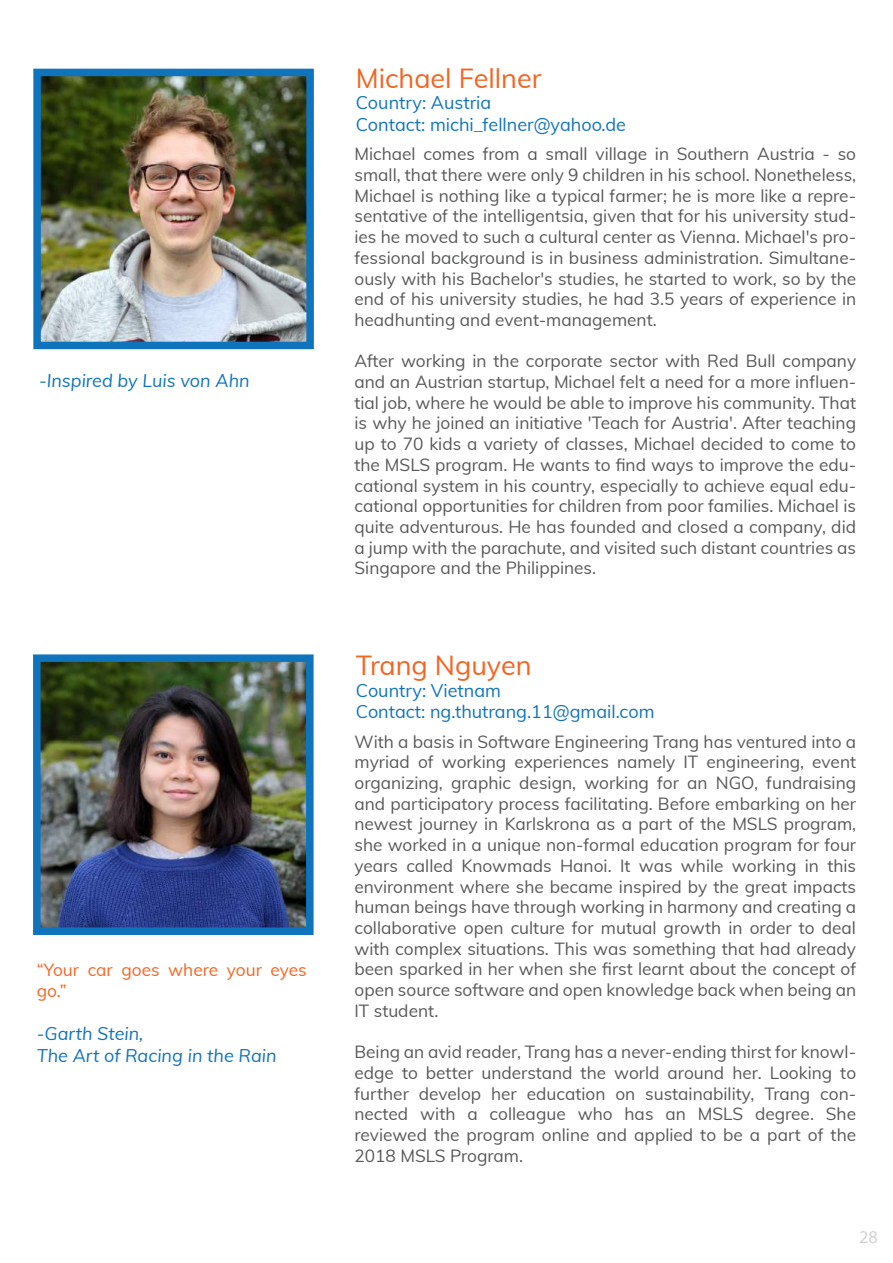
<style>
.page{position:relative;width:893px;height:1263px;background:#fff}
.page>*{position:absolute;margin:0;border:0;box-sizing:border-box;transform-origin:0 0}
.t1{font:27px "Muli";color:#f36421}
.t2{font:18px/21.6px "Muli";color:#1074bc}
.t3{font:italic 18px/21.6px "Muli";color:#1074bc}
.t4{font:18px "Myriad Pro";color:#d1d2d4}
.t5{font:17.25px/20.7px "Muli";color:#57585a;text-align:justify}
.t6{font:17.25px/20.7px "Muli";color:#f26524}
</style>
<div class="page">
<img style="left:42px;top:663px;width:263px;height:263px">
<img style="left:42px;top:78px;width:263px;height:262px">
<div style="left:33px;top:69px;width:281px;height:280px;border:8px solid #1074bc"></div>
<div style="left:33px;top:654px;width:281px;height:281px;border:8px solid #1074bc"></div>
<p class="t3" style="left:39px;top:369px;width:212px">-Inspired by Luis von Ahn</p>
<p class="t6" style="left:37px;top:959px;width:271px">“Your car goes where your eyes go.”</p>
<p class="t3" style="left:37px;top:1022px;width:241px">-Garth Stein,<br>The Art of Racing in the Rain</p>
<h1 class="t1" style="left:356px;top:58px;width:187px">Michael Fellner</h1>
<p class="t2" style="left:356px;top:91px;width:272px">Country: Austria<br>Contact: michi_fellner@yahoo.de</p>
<p class="t5" style="left:354px;top:143px;width:503px">Michael comes from a small village in Southern Austria - so small, that there were only 9 children in his school. Nonetheless, Michael is nothing like a typical farmer; he is more like a repre&shy;sentative of the intelligentsia, given that for his university stud&shy;ies he moved to such a cultural center as Vienna. Michael's pro&shy;fessional background is in business administration. Simultane&shy;ously with his Bachelor's studies, he started to work, so by the end of his university studies, he had 3.5 years of experience in headhunting and event-management.</p>
<p class="t5" style="left:354px;top:350px;width:503px">After working in the corporate sector with Red Bull company and an Austrian startup, Michael felt a need for a more influen&shy;tial job, where he would be able to improve his community. That is why he joined an initiative 'Teach for Austria'. After teaching up to 70 kids a variety of classes, Michael decided to come to the MSLS program. He wants to find ways to improve the edu&shy;cational system in his country, especially to achieve equal edu&shy;cational opportunities for children from poor families. Michael is quite adventurous. He has founded and closed a company, did a jump with the parachute, and visited such distant countries as Singapore and the Philippines.</p>
<h1 class="t1" style="left:356px;top:646px;width:177px">Trang Nguyen</h1>
<p class="t2" style="left:356px;top:678px;width:300px">Country: Vietnam<br>Contact: ng.thutrang.11@gmail.com</p>
<p class="t5" style="left:354px;top:730px;width:503px">With a basis in Software Engineering Trang has ventured into a myriad of working experiences namely IT engineering, event organizing, graphic design, working for an NGO, fundraising and participatory process facilitating. Before embarking on her newest journey in Karlskrona as a part of the MSLS program, she worked in a unique non-formal education program for four years called Knowmads Hanoi. It was while working in this environment where she became inspired by the great impacts human beings have through working in harmony and creating a collaborative open culture for mutual growth in order to deal with complex situations. This was something that had already been sparked in her when she first learnt about the concept of open source software and open knowledge back when being an IT student.</p>
<p class="t5" style="left:354px;top:1041px;width:503px">Being an avid reader, Trang has a never-ending thirst for knowl&shy;edge to better understand the world around her. Looking to further develop her education on sustainability, Trang con&shy;nected with a colleague who has an MSLS degree. She reviewed the program online and applied to be a part of the 2018 MSLS Program.</p>
<p class="t4" style="left:859px;top:1225px;width:20px">28</p>
</div>
